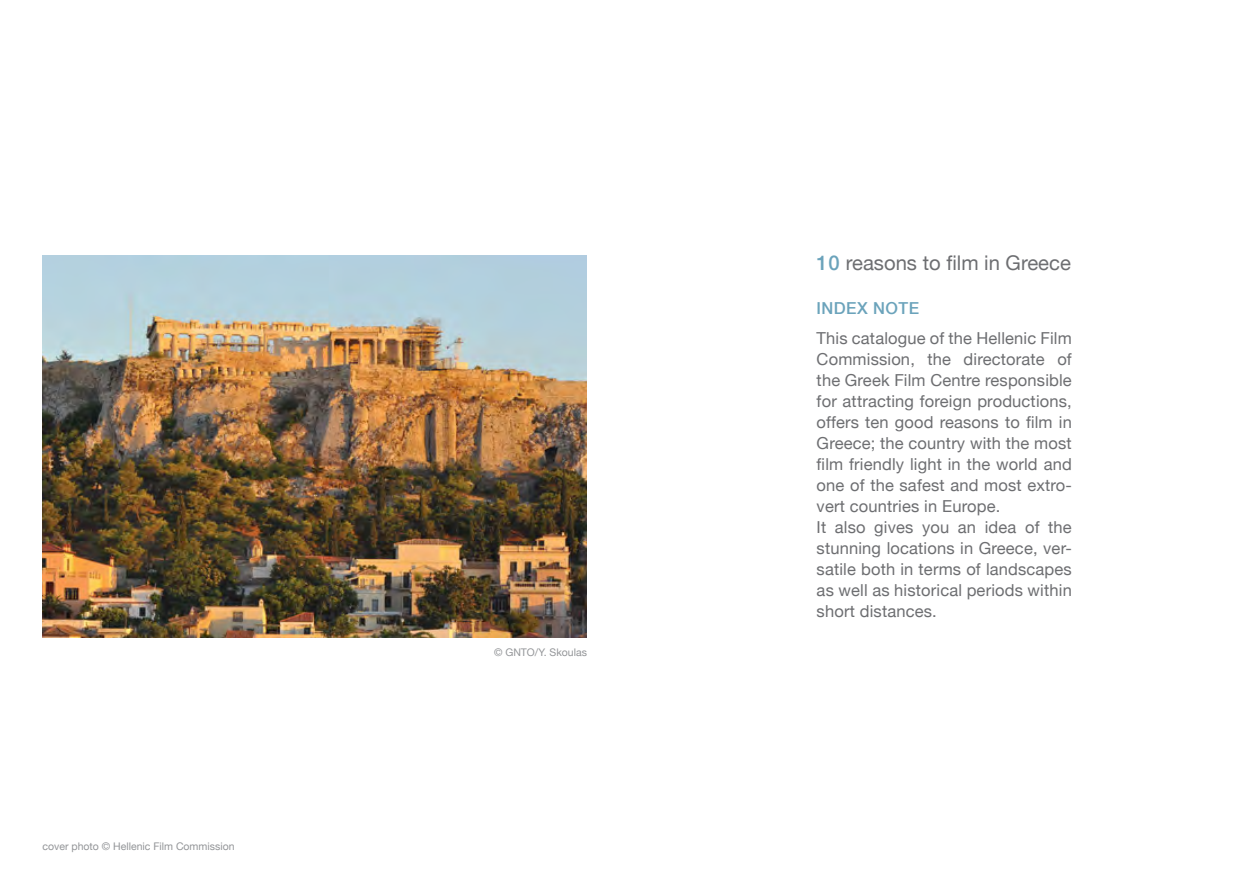
<style>
.page{position:relative;width:1259px;height:893px;background:#fff}
.page>*{position:absolute;margin:0;border:0;box-sizing:border-box;transform-origin:0 0}
.t1{font:20.25px "Helvetica Neue";color:#6d6e71}
.t2{font:16.5px/21px "Helvetica Neue";letter-spacing:.01em;color:#6d6e71}
.t3{font:500 16.5px "Helvetica Neue";letter-spacing:.025em;color:#6ba3bb}
.t4{font:10.5px "Helvetica Neue";color:#939598}
.s1{font-weight:500;color:#6ba3bb}
</style>
<div class="page">
<img style="left:43px;top:255px;width:544px;height:383px">
<p class="t4" style="left:43px;top:839px;width:193px">cover photo © Hellenic Film Commission</p>
<p class="t4" style="left:494px;top:645px;width:94px">© GNTO/Y. Skoulas</p>
<p class="t1" style="left:816px;top:248px;width:256px"><span class="s1">10</span> reasons to film in Greece</p>
<p class="t3" style="left:816px;top:295px;width:104px">INDEX NOTE</p>
<p class="t2" style="left:816px;top:328px;width:257px">This catalogue of the Hellenic Film<br>Commission, the directorate of the Greek Film Centre responsible for attracting foreign productions, offers ten good reasons to film in<br>Greece; the country with the most film friendly light in the world and one of the safest and most extro&shy;vert countries in Europe.<br>It also gives you an idea of the stunning locations in Greece, ver&shy;satile both in terms of landscapes as well as historical periods within short distances.</p>
</div>
